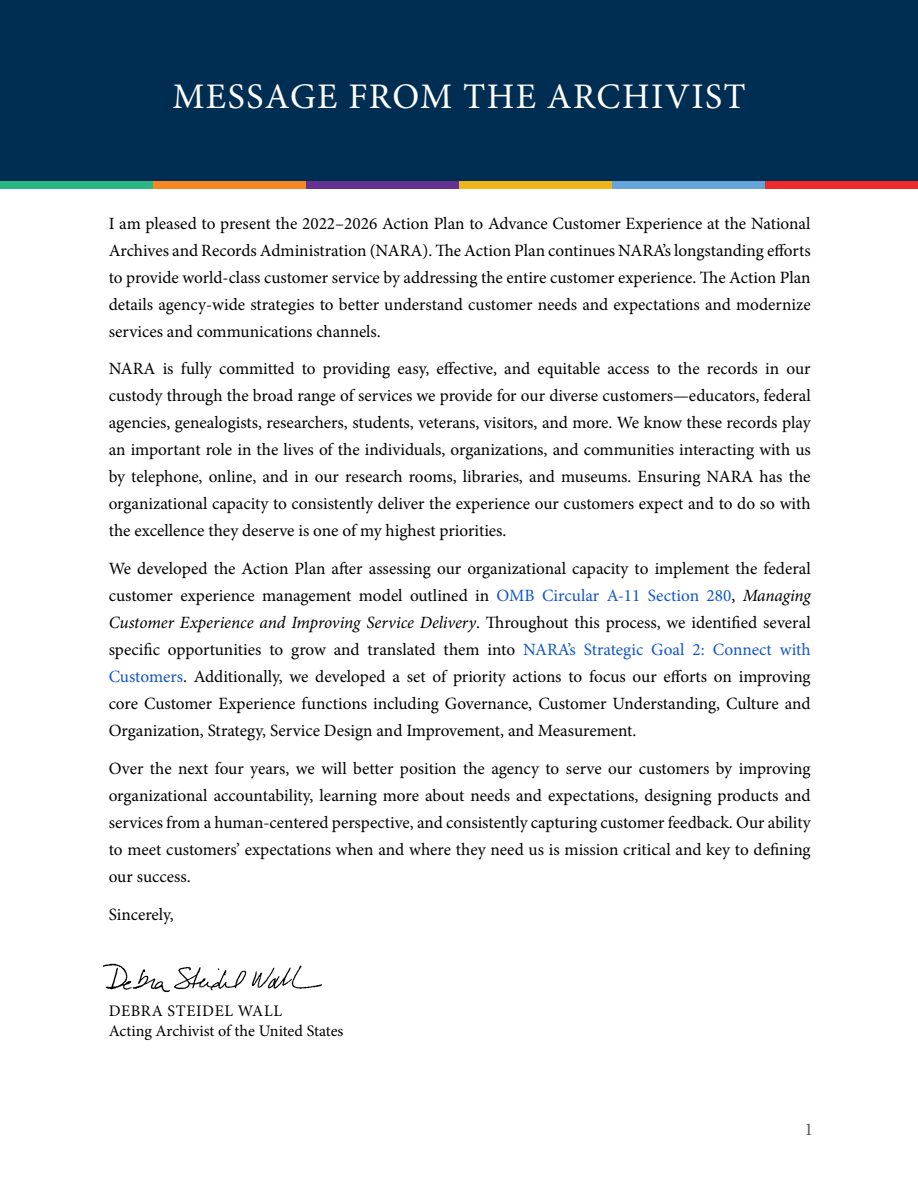
<style>
.page{position:relative;width:918px;height:1188px;background:#fff}
.page>*{position:absolute;margin:0;border:0;box-sizing:border-box;transform-origin:0 0}
.t1{font:36px "Minion Pro";letter-spacing:.04em;color:#fff}
.t2{font:18px "Minion Pro";color:#58595b}
.t3{font:17.25px/27px "Minion Pro";color:#000;text-align:justify}
.t4{font:16.2px/19.5px "Minion Pro";color:#000}
.s1{color:#15c}
.s2{font-style:italic}
</style>
<div class="page">
<div style="left:0;top:179px;width:153px;height:10px;background:#2bb782"></div>
<div style="left:153px;top:179px;width:153px;height:10px;background:#f68824"></div>
<div style="left:306px;top:179px;width:153px;height:10px;background:#663292"></div>
<div style="left:459px;top:179px;width:153px;height:10px;background:#efb51d"></div>
<div style="left:612px;top:179px;width:153px;height:10px;background:#65a4d8"></div>
<div style="left:765px;top:179px;width:153px;height:10px;background:#ed2b28"></div>
<div style="left:0;top:0;width:918px;height:181px;background:#002e52"></div>
<img style="left:104px;top:963px;width:218px;height:29px">
<h2 class="t1" style="left:172px;top:72px;width:575px">MESSAGE FROM THE ARCHIVIST</h2>
<p class="t3" style="left:109px;top:210px;width:704px">I am pleased to present the 2022–2026 Action Plan to Advance Customer Experience at the National Archives and Records Administration (NARA). Te Action Plan continues NARA’s longstanding eforts to provide world-class customer service by addressing the entire customer experience. Te Action Plan details agency-wide strategies to better understand customer needs and expectations and modernize services and communications channels.</p>
<p class="t3" style="left:109px;top:355px;width:704px">NARA is fully committed to providing easy, efective, and equitable access to the records in our custody through the broad range of services we provide for our diverse customers—educators, federal agencies, genealogists, researchers, students, veterans, visitors, and more. We know these records play an important role in the lives of the individuals, organizations, and communities interacting with us by telephone, online, and in our research rooms, libraries, and museums. Ensuring NARA has the organizational capacity to consistently deliver the experience our customers expect and to do so with the excellence they deserve is one of my highest priorities.</p>
<p class="t3" style="left:109px;top:555px;width:704px">We developed the Action Plan afer assessing our organizational capacity to implement the federal customer experience management model outlined in <span class="s1">OMB Circular A-11 Section 280</span>, <span class="s2">Managing Customer Experience and Improving Service Delivery</span>. Troughout this process, we identifed several specifc opportunities to grow and translated them into <span class="s1">NARA’s Strategic Goal 2: Connect with Customers</span>. Additionally, we developed a set of priority actions to focus our eforts on improving core Customer Experience functions including Governance, Customer Understanding, Culture and Organization, Strategy, Service Design and Improvement, and Measurement.</p>
<p class="t3" style="left:109px;top:755px;width:704px">Over the next four years, we will better position the agency to serve our customers by improving organizational accountability, learning more about needs and expectations, designing products and services from a human-centered perspective, and consistently capturing customer feedback. Our ability to meet customers’ expectations when and where they need us is mission critical and key to defning our success.</p>
<p class="t3" style="left:109px;top:901px;width:66px">Sincerely,</p>
<p class="t4" style="left:109px;top:1001px;width:236px">DEBRA STEIDEL WALL<br>Acting Archivist of the United States</p>
<p class="t2" style="left:805px;top:1118px;width:10px">1</p>
</div>
